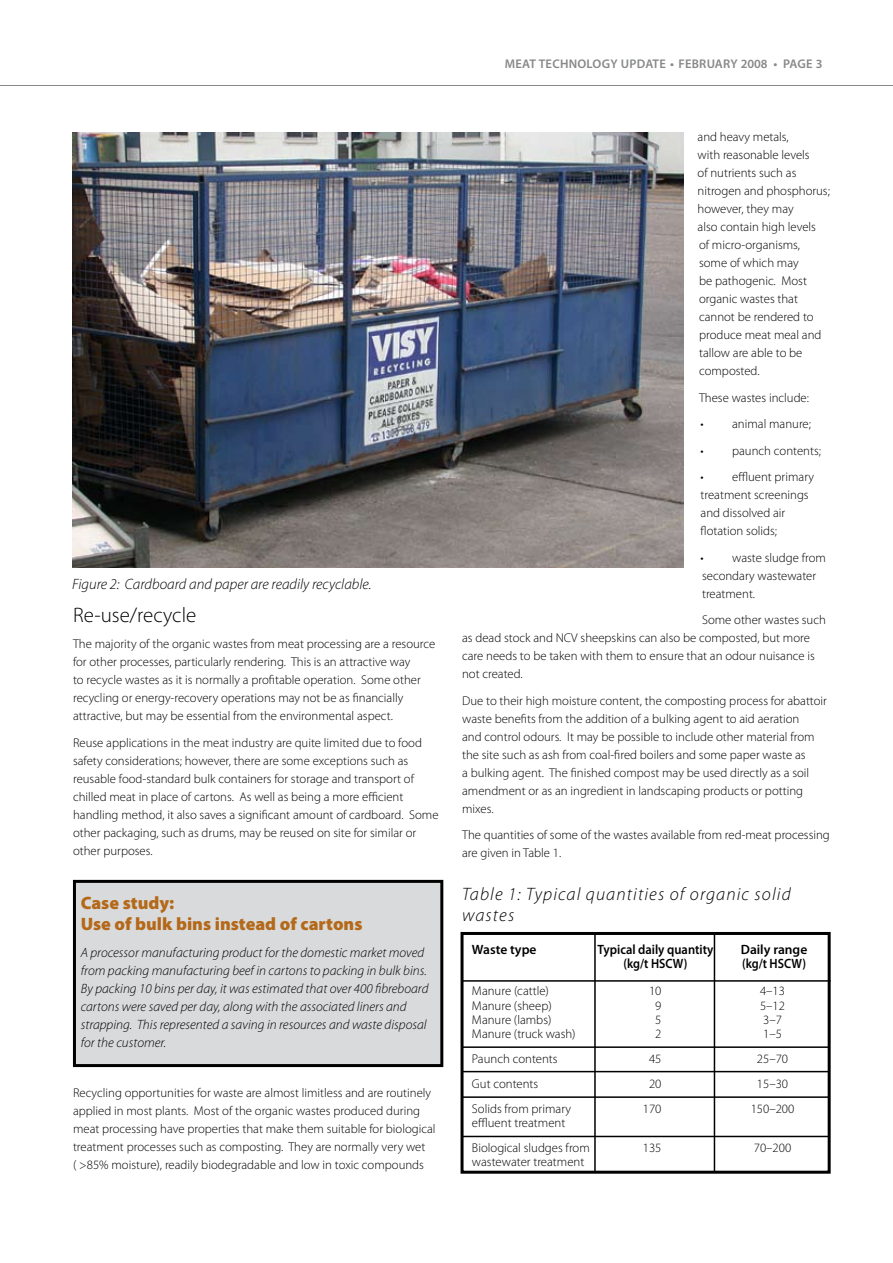
<style>
.page{position:relative;width:893px;height:1263px;background:#fff}
.page>*{position:absolute;margin:0;border:0;box-sizing:border-box;transform-origin:0 0}
.t1{font:300 21px "Myriad Pro";color:#000}
.t2{font:italic 300 18px/21px "Myriad Pro";letter-spacing:.06em;color:#000}
.t3{font:900 18px/21.6px "Myriad Pro";color:#b4691a}
.t4{font:italic 300 15px "Myriad Pro";color:#000}
.t5{font:italic 300 13.5px/18px "Myriad Pro";color:#000}
.t6{font:600 13.5px "Myriad Pro";color:#000;scale:.93 1}
.t7{font:600 13.5px "Myriad Pro";color:#000;scale:.9 1}
.t8{font:600 13.5px "Myriad Pro";color:#000}
.t9{font:300 12.75px/18px "Myriad Pro";color:#000}
.t10{font:600 12.6px "Myriad Pro";letter-spacing:.02em;color:#878889}
.t11{font:600 12.6px "Myriad Pro";color:#878889}
</style>
<div class="page">
<div style="left:460px;top:932px;width:371px;height:242px;border:3px solid #000"></div>
<hr style="left:0;top:85px;width:893px;height:1px;background:#878889">
<hr style="left:463px;top:980px;width:368px;height:2px;background:#000">
<hr style="left:594px;top:933px;width:2px;height:239px;background:#000">
<hr style="left:714px;top:932px;width:1px;height:239px;background:#000">
<hr style="left:461px;top:1046px;width:368px;height:2px;background:#000">
<hr style="left:461px;top:1071px;width:368px;height:1px;background:#000">
<hr style="left:461px;top:1096px;width:368px;height:2px;background:#000">
<hr style="left:461px;top:1136px;width:368px;height:1px;background:#000">
<img style="left:72px;top:133px;width:612px;height:434px">
<div style="left:74px;top:881px;width:368px;height:184px;background:#d9dadb"></div>
<div style="left:73px;top:880px;width:370px;height:187px;border:3px solid #000"></div>
<p class="t10" style="left:505px;top:56px;width:19px">Meat</p>
<p class="t10" style="left:539px;top:56px;width:115px">Technology Update</p>
<p class="t11" style="left:670px;top:56px;width:154px">• FEBRUARY 2008 • PAGE 3</p>
<p class="t4" style="left:72px;top:575px;width:301px">Figure 2: Cardboard and paper are readily recyclable.</p>
<h1 class="t1" style="left:73px;top:602px;width:125px">Re-use/recycle</h1>
<p class="t9" style="left:73px;top:635px;width:364px">The majority of the organic wastes from meat processing are a resource for other processes, particularly rendering. This is an attractive way<br>to recycle wastes as it is normally a profitable operation. Some other recycling or energy-recovery operations may not be as financially attractive, but may be essential from the environmental aspect.</p>
<p class="t9" style="left:73px;top:733px;width:367px">Reuse applications in the meat industry are quite limited due to food safety considerations; however, there are some exceptions such as reusable food-standard bulk containers for storage and transport of chilled meat in place of cartons. As well as being a more efficient handling method, it also saves a significant amount of cardboard. Some other packaging, such as drums, may be reused on site for similar or other purposes.</p>
<h2 class="t3" style="left:81px;top:891px;width:283px">Case study:<br>Use of bulk bins instead of cartons</h2>
<p class="t5" style="left:81px;top:943px;width:349px">A processor manufacturing product for the domestic market moved from packing manufacturing beef in cartons to packing in bulk bins.<br>By packing 10 bins per day, it was estimated that over 400 fibreboard cartons were saved per day, along with the associated liners and strapping. This represented a saving in resources and waste disposal for the customer.</p>
<p class="t9" style="left:73px;top:1084px;width:364px">Recycling opportunities for waste are almost limitless and are routinely applied in most plants. Most of the organic wastes produced during meat processing have properties that make them suitable for biological treatment processes such as composting. They are normally very wet<br>( &gt;85% moisture), readily biodegradable and low in toxic compounds</p>
<p class="t9" style="left:698px;top:128px;width:134px">and heavy metals,<br>with reasonable levels<br>of nutrients such as nitrogen and phosphorus; however, they may<br>also contain high levels<br>of micro-organisms, some of which may<br>be pathogenic. Most organic wastes that cannot be rendered to produce meat meal and tallow are able to be composted.</p>
<p class="t9" style="left:699px;top:388px;width:111px">These wastes include:</p>
<p class="t9" style="left:701px;top:415px;width:112px">• animal manure;</p>
<p class="t9" style="left:701px;top:441px;width:122px">• paunch contents;</p>
<p class="t9" style="left:700px;top:468px;width:115px">• effluent primary treatment screenings and dissolved air flotation solids;</p>
<p class="t9" style="left:700px;top:548px;width:127px">• waste sludge from secondary wastewater treatment.</p>
<p class="t9" style="left:462px;top:611px;width:365px;text-indent:240px">Some other wastes such as dead stock and NCV sheepskins can also be composted, but more care needs to be taken with them to ensure that an odour nuisance is not created.</p>
<p class="t9" style="left:462px;top:691px;width:366px">Due to their high moisture content, the composting process for abattoir waste benefits from the addition of a bulking agent to aid aeration<br>and control odours. It may be possible to include other material from the site such as ash from coal-fired boilers and some paper waste as<br>a bulking agent. The finished compost may be used directly as a soil amendment or as an ingredient in landscaping products or potting mixes.</p>
<p class="t9" style="left:462px;top:826px;width:369px">The quantities of some of the wastes available from red-meat processing are given in Table 1.</p>
<h2 class="t2" style="left:462px;top:883px;width:330px">Table 1: Typical quantities of organic solid wastes</h2>
<p class="t8" style="left:472px;top:941px;width:66px">Waste type</p>
<p class="t6" style="left:597px;top:941px;width:147px">Typical daily quantity D</p>
<p class="t8" style="left:750px;top:941px;width:59px">aily range</p>
<p class="t7" style="left:623px;top:955px;width:73px">(kg/t HSCW)</p>
<p class="t7" style="left:742px;top:955px;width:73px">(kg/t HSCW)</p>
<p class="t9" style="left:472px;top:982px;width:78px">Manure (cattle)</p>
<p class="t9" style="left:649px;top:982px;width:14px">10</p>
<p class="t9" style="left:760px;top:982px;width:27px">4–13</p>
<p class="t9" style="left:472px;top:996px;width:81px">Manure (sheep)</p>
<p class="t9" style="left:655px;top:996px;width:8px">9</p>
<p class="t9" style="left:760px;top:996px;width:27px">5–12</p>
<p class="t9" style="left:472px;top:1010px;width:81px">Manure (lambs)</p>
<p class="t9" style="left:655px;top:1010px;width:8px">5</p>
<p class="t9" style="left:763px;top:1010px;width:20px">3–7</p>
<p class="t9" style="left:472px;top:1025px;width:105px">Manure (truck wash)</p>
<p class="t9" style="left:655px;top:1025px;width:8px">2</p>
<p class="t9" style="left:763px;top:1025px;width:20px">1–5</p>
<p class="t9" style="left:472px;top:1050px;width:87px">Paunch contents</p>
<p class="t9" style="left:649px;top:1050px;width:14px">45</p>
<p class="t9" style="left:757px;top:1050px;width:33px">25–70</p>
<p class="t9" style="left:472px;top:1074px;width:68px">Gut contents</p>
<p class="t9" style="left:649px;top:1074px;width:14px">20</p>
<p class="t9" style="left:757px;top:1074px;width:33px">15–30</p>
<p class="t9" style="left:472px;top:1099px;width:101px">Solids from primary</p>
<p class="t9" style="left:643px;top:1099px;width:20px">170</p>
<p class="t9" style="left:751px;top:1099px;width:45px">150–200</p>
<p class="t9" style="left:472px;top:1110px;width:119px;line-height:24.8px">effluent treatment<br>Biological sludges from</p>
<p class="t9" style="left:643px;top:1138px;width:20px">135</p>
<p class="t9" style="left:754px;top:1138px;width:39px">70–200</p>
<p class="t9" style="left:472px;top:1152px;width:114px">wastewater treatment</p>
</div>
